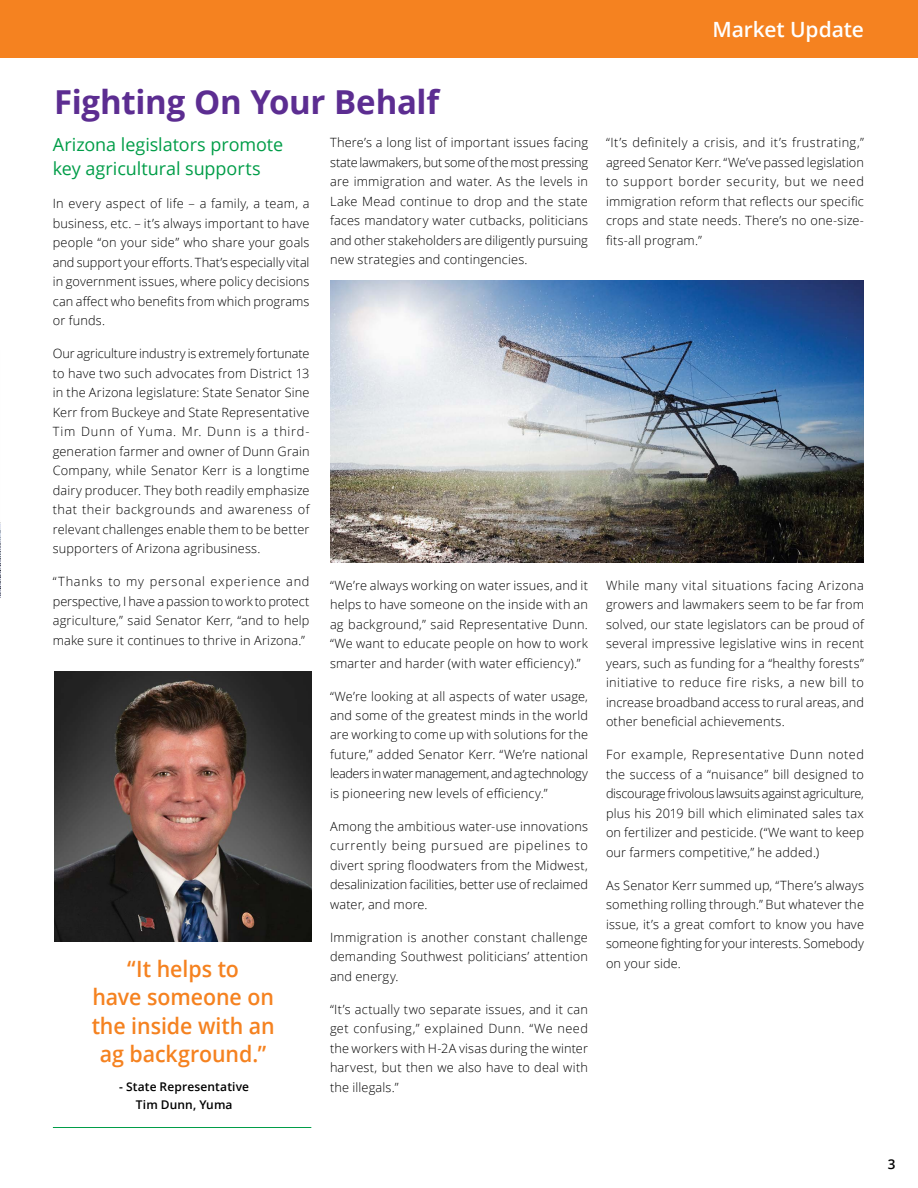
<style>
.page{position:relative;width:918px;height:1188px;background:#fff}
.page>*{position:absolute;margin:0;border:0;box-sizing:border-box;transform-origin:0 0}
.t1{font:700 33px "Open Sans";letter-spacing:-.01em;color:#5c2d91}
.t2{font:600 22.5px/28.5px "Open Sans";letter-spacing:-.005em;color:#f58220;text-align:center;scale:.95 1}
.t3{font:600 21px "Open Sans";letter-spacing:-.005em;color:#fff}
.t4{font:18px/24px "Open Sans";letter-spacing:-.005em;color:#009d48}
.t5{font:600 13.5px "Open Sans";color:#000}
.t6{font:300 12.75px/19.5px "Open Sans";letter-spacing:.01em;color:#000;text-align:justify}
.t7{font:600 12px/18px "Open Sans";letter-spacing:.01em;color:#000;text-align:center}
</style>
<div class="page">
<div style="left:0;top:0;width:918px;height:57px;background:#f58220"></div>
<img style="left:0;top:522px;width:1px;height:75px">
<img style="left:330px;top:280px;width:534px;height:282px">
<img style="left:54px;top:672px;width:258px;height:270px">
<hr style="left:53px;top:1127px;width:258px;height:1px;background:#009d48">
<h3 class="t3" style="left:713px;top:15px;width:153px">Market Update</h3>
<h1 class="t1" style="left:54px;top:79px;width:387px">Fighting On Your Behalf</h1>
<h3 class="t4" style="left:53px;top:132px;width:232px">Arizona legislators promote key agricultural supports</h3>
<p class="t6" style="left:53px;top:193px;width:258px">In every aspect of life – a family, a team, a business, etc. – it’s always important to have people “on your side” who share your goals and support your efforts. That’s especially vital in government issues, where policy decisions can affect who benefits from which programs or funds.</p>
<p class="t6" style="left:53px;top:343px;width:258px">Our agriculture industry is extremely fortunate to have two such advocates from District 13 in the Arizona legislature: State Senator Sine Kerr from Buckeye and State Representative Tim Dunn of Yuma. Mr. Dunn is a third&shy;generation farmer and owner of Dunn Grain Company, while Senator Kerr is a longtime dairy producer. They both readily emphasize that their backgrounds and awareness of relevant challenges enable them to be better supporters of Arizona agribusiness.</p>
<p class="t6" style="left:53px;top:571px;width:258px">“Thanks to my personal experience and perspective, I have a passion to work to protect agriculture,” said Senator Kerr, “and to help make sure it continues to thrive in Arizona.”</p>
<h2 class="t2" style="left:92px;top:954px;width:194px">“It helps to<br>have someone on the inside with an ag background.”</h2>
<p class="t7" style="left:119px;top:1078px;width:131px">- State Representative<br>Tim Dunn, Yuma</p>
<p class="t6" style="left:330px;top:132px;width:260px">There’s a long list of important issues facing state lawmakers, but some of the most pressing are immigration and water. As the levels in Lake Mead continue to drop and the state faces mandatory water cutbacks, politicians and other stakeholders are diligently pursuing new strategies and contingencies.</p>
<p class="t6" style="left:330px;top:575px;width:260px">“We’re always working on water issues, and it helps to have someone on the inside with an ag background,” said Representative Dunn. “We want to educate people on how to work smarter and harder (with water efficiency).”</p>
<p class="t6" style="left:330px;top:686px;width:260px">“We’re looking at all aspects of water usage, and some of the greatest minds in the world are working to come up with solutions for the future,” added Senator Kerr. “We’re national leaders in water management, and ag technology is pioneering new levels of efficiency.”</p>
<p class="t6" style="left:330px;top:816px;width:260px">Among the ambitious water-use innovations currently being pursued are pipelines to divert spring floodwaters from the Midwest, desalinization facilities, better use of reclaimed water, and more.</p>
<p class="t6" style="left:330px;top:927px;width:259px">Immigration is another constant challenge demanding Southwest politicians’ attention and energy.</p>
<p class="t6" style="left:330px;top:999px;width:260px">“It’s actually two separate issues, and it can get confusing,” explained Dunn. “We need the workers with H-2A visas during the winter harvest, but then we also have to deal with the illegals.”</p>
<p class="t6" style="left:606px;top:132px;width:260px">“It’s definitely a crisis, and it’s frustrating,” agreed Senator Kerr. “We’ve passed legislation to support border security, but we need immigration reform that reflects our specific crops and state needs. There’s no one-size&shy;fits-all program.”</p>
<p class="t6" style="left:606px;top:575px;width:260px">While many vital situations facing Arizona growers and lawmakers seem to be far from solved, our state legislators can be proud of several impressive legislative wins in recent years, such as funding for a “healthy forests” initiative to reduce fire risks, a new bill to increase broadband access to rural areas, and other beneficial achievements.</p>
<p class="t6" style="left:606px;top:744px;width:260px">For example, Representative Dunn noted the success of a “nuisance” bill designed to discourage frivolous lawsuits against agriculture, plus his 2019 bill which eliminated sales tax on fertilizer and pesticide. (“We want to keep our farmers competitive,” he added.)</p>
<p class="t6" style="left:606px;top:875px;width:260px">As Senator Kerr summed up, “There’s always something rolling through.” But whatever the issue, it’s a great comfort to know you have someone fighting for your interests. Somebody on your side.</p>
<p class="t5" style="left:888px;top:1154px;width:9px">3</p>
</div>
